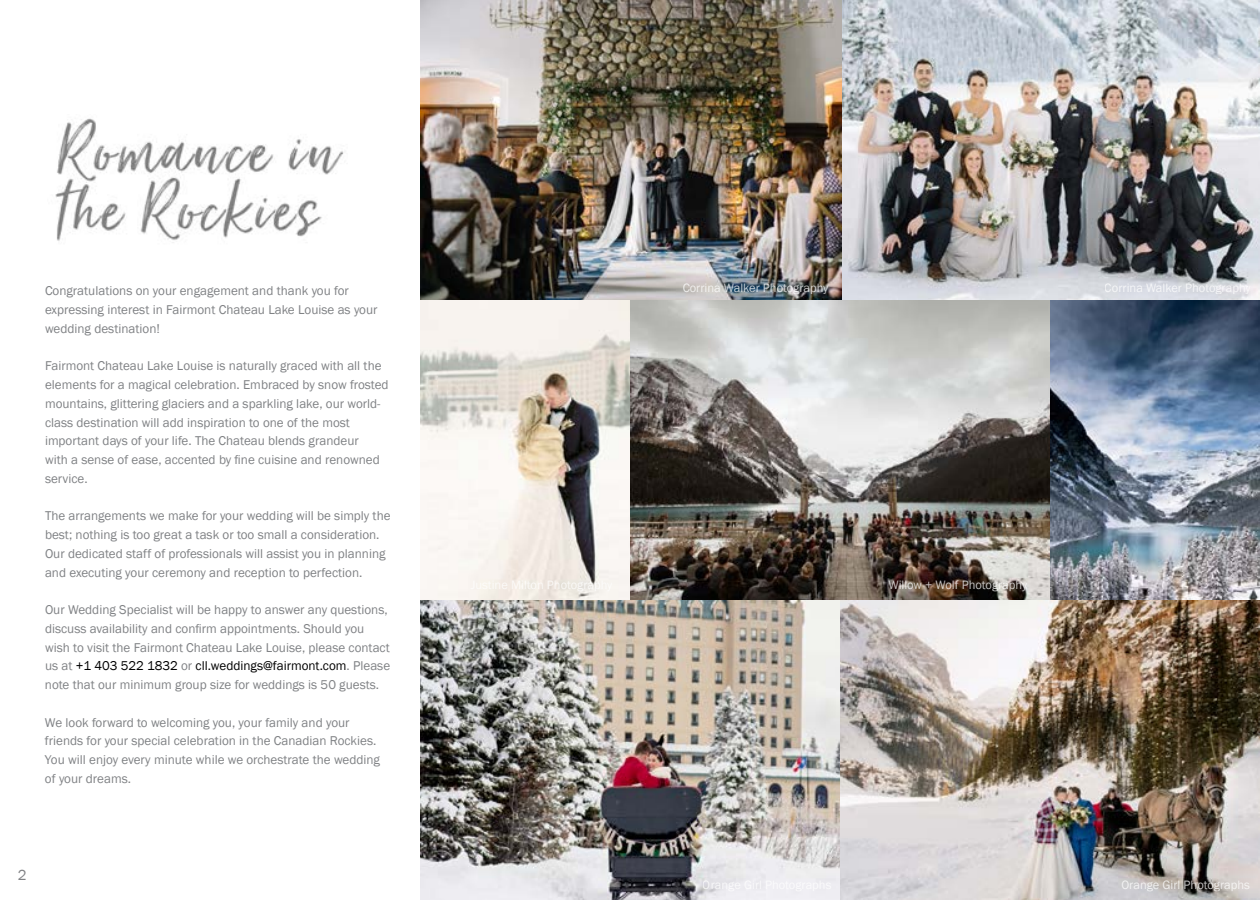
<style>
.page{position:relative;width:1260px;height:900px;background:#fff}
.page>*{position:absolute;margin:0;border:0;box-sizing:border-box;transform-origin:0 0}
.t1{font:15px "Franklin Gothic";color:#818285}
.t2{font:13.12px/18.8px "Franklin Gothic";color:#808285}
.t3{font:12.5px "Franklin Gothic";color:#fff}
.s1{color:#000}
</style>
<div class="page">
<img style="left:420px;top:0;width:210px;height:900px">
<img style="left:608px;top:600px;width:652px;height:300px">
<img style="left:842px;top:0;width:418px;height:300px">
<img style="left:630px;top:300px;width:630px;height:300px">
<img style="left:608px;top:0;width:234px;height:300px">
<img style="left:55px;top:118px;width:289px;height:125px">
<p class="t2" style="left:45px;top:282px;width:334px">Congratulations on your engagement and thank you for expressing interest in Fairmont Chateau Lake Louise as your wedding destination!</p>
<p class="t2" style="left:45px;top:357px;width:345px">Fairmont Chateau Lake Louise is naturally graced with all the elements for a magical celebration. Embraced by snow frosted mountains, glittering glaciers and a sparkling lake, our world&shy;class destination will add inspiration to one of the most important days of your life. The Chateau blends grandeur<br>with a sense of ease, accented by fine cuisine and renowned service.</p>
<p class="t2" style="left:45px;top:507px;width:347px">The arrangements we make for your wedding will be simply the best; nothing is too great a task or too small a consideration.<br>Our dedicated staff of professionals will assist you in planning and executing your ceremony and reception to perfection.</p>
<p class="t2" style="left:45px;top:601px;width:347px">Our Wedding Specialist will be happy to answer any questions, discuss availability and confirm appointments. Should you wish to visit the Fairmont Chateau Lake Louise, please contact us at <span class="s1">+1 403 522 1832</span> or <span class="s1">cll.weddings@fairmont.com</span>. Please note that our minimum group size for weddings is 50 guests.</p>
<p class="t2" style="left:45px;top:713px;width:337px">We look forward to welcoming you, your family and your friends for your special celebration in the Canadian Rockies.<br>You will enjoy every minute while we orchestrate the wedding of your dreams.</p>
<p class="t1" style="left:18px;top:866px;width:10px">2</p>
<p class="t3" style="left:682px;top:280px;width:148px">Corrina Walker Photography</p>
<p class="t3" style="left:1105px;top:280px;width:148px">Corrina Walker Photography</p>
<p class="t3" style="left:888px;top:577px;width:140px">Willow + Wolf Photography</p>
<p class="t3" style="left:1121px;top:877px;width:130px">Orange Girl Photographs</p>
</div>
